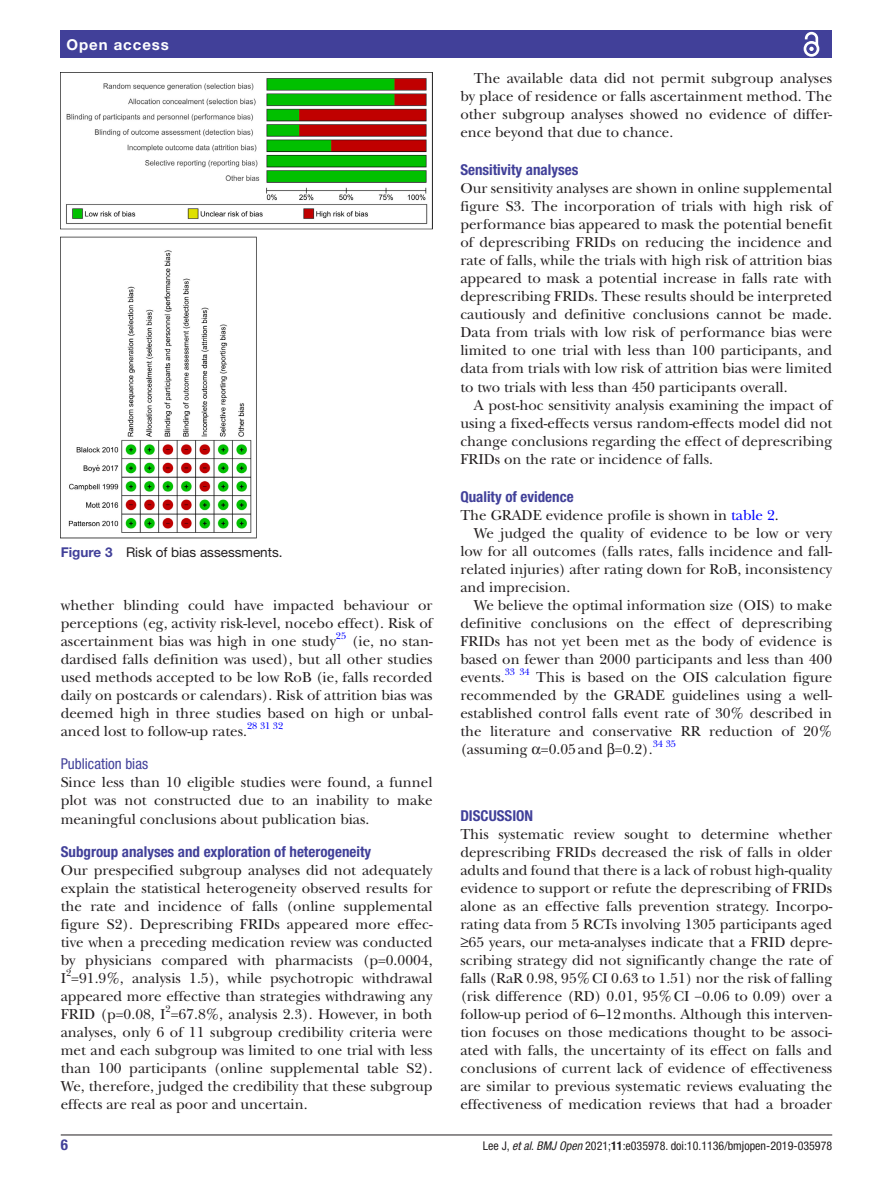
<style>
.page{position:relative;width:893px;height:1191px;background:#fff}
.page>*{position:absolute;margin:0;border:0;box-sizing:border-box;transform-origin:0 0}
.t1{font:15px/18px "New Baskerville";color:#231f20;text-align:justify}
.t2{font:700 condensed 15px "Helvetica Neue LT Std";color:#414099}
.t3{font:condensed 15px "Helvetica Neue LT Std";color:#414099}
.t4{font:700 15px "Helvetica Neue LT Std";letter-spacing:.065em;color:#fff}
.t5{font:13.5px "Helvetica Neue LT Std";color:#231f20}
.t6{font:condensed 12px "Helvetica Neue LT Std";color:#231f20}
.t7{font:9.9px "New Baskerville";color:#00f}
.t8{font:9.9px "New Baskerville";color:#231f20}
.s1{font-weight:700;color:#414099}
.s2{color:#00f}
.s3{font-style:italic}
.s4{font-weight:700}
</style>
<div class="page">
<hr style="left:61px;top:1134px;width:771px;height:1px;background:#231f20">
<div style="left:61px;top:31px;width:771px;height:27px;background:#414099"></div>
<svg style="left:803px;top:31px;width:17px;height:26px"></svg>
<img style="left:61px;top:73px;width:372px;height:466px">
<p class="t4" style="left:66px;top:35px;width:104px">Open access</p>
<p class="t5" style="left:61px;top:544px;width:223px"><span class="s1">Figure 3</span> Risk of bias assessments.</p>
<p class="t1" style="left:61px;top:596px;width:373px">whether blinding could have impacted behaviour or perceptions (eg, activity risk-level, nocebo effect). Risk of ascertainment bias was high in one study</p>
<p class="t7" style="left:336px;top:630px;width:12px">25</p>
<p class="t1" style="left:61px;top:632px;width:373px;text-indent:291px">(ie, no stan&shy;dardised falls definition was used), but all other studies used methods accepted to be low RoB (ie, falls recorded daily on postcards or calendars). Risk of attrition bias was deemed high in three studies based on high or unbal&shy;anced lost to follow-up rates.</p>
<p class="t7" style="left:247px;top:720px;width:38px">28 31 32</p>
<p class="t3" style="left:61px;top:755px;width:89px">Publication bias</p>
<p class="t1" style="left:61px;top:773px;width:373px">Since less than 10 eligible studies were found, a funnel plot was not constructed due to an inability to make meaningful conclusions about publication bias.</p>
<p class="t2" style="left:61px;top:842px;width:312px">Subgroup analyses and exploration of heterogeneity</p>
<p class="t1" style="left:61px;top:861px;width:373px">Our prespecified subgroup analyses did not adequately explain the statistical heterogeneity observed results for the rate and incidence of falls (online supplemental figure S2). Deprescribing FRIDs appeared more effec&shy;tive when a preceding medication review was conducted by physicians compared with pharmacists (p=0.0004, I<sup>2</sup>=91.9%, analysis 1.5), while psychotropic withdrawal appeared more effective than strategies withdrawing any FRID (p=0.08, I =67.8%, analysis 2.3). However, in both</p>
<p class="t8" style="left:166px;top:1003px;width:7px">2</p>
<p class="t1" style="left:61px;top:1023px;width:373px">analyses, only 6 of 11 subgroup credibility criteria were met and each subgroup was limited to one trial with less than 100 participants (online supplemental table S2).<br>We, therefore, judged the credibility that these subgroup effects are real as poor and uncertain.</p>
<p class="t1" style="left:460px;top:69px;width:373px;text-indent:14px">The available data did not permit subgroup analyses by place of residence or falls ascertainment method. The other subgroup analyses showed no evidence of differ&shy;ence beyond that due to chance.</p>
<p class="t2" style="left:460px;top:161px;width:119px">Sensitivity analyses</p>
<p class="t1" style="left:460px;top:180px;width:373px">Our sensitivity analyses are shown in online supplemental figure S3. The incorporation of trials with high risk of performance bias appeared to mask the potential benefit of deprescribing FRIDs on reducing the incidence and rate of falls, while the trials with high risk of attrition bias appeared to mask a potential increase in falls rate with deprescribing FRIDs. These results should be interpreted cautiously and definitive conclusions cannot be made.<br>Data from trials with low risk of performance bias were limited to one trial with less than 100 participants, and data from trials with low risk of attrition bias were limited to two trials with less than 450 participants overall.</p>
<p class="t1" style="left:460px;top:396px;width:373px;text-indent:14px">A post-hoc sensitivity analysis examining the impact of using a fixed-effects versus random-effects model did not change conclusions regarding the effect of deprescribing FRIDs on the rate or incidence of falls.</p>
<p class="t2" style="left:460px;top:487px;width:115px">Quality of evidence</p>
<p class="t1" style="left:460px;top:506px;width:320px">The GRADE evidence profile is shown in <span class="s2">table 2</span>.</p>
<p class="t1" style="left:474px;top:524px;width:360px">We judged the quality of evidence to be low or very</p>
<p class="t1" style="left:460px;top:542px;width:373px">low for all outcomes (falls rates, falls incidence and fall-</p>
<p class="t1" style="left:460px;top:560px;width:373px">related injuries) after rating down for RoB, inconsistency</p>
<p class="t1" style="left:460px;top:578px;width:112px">and imprecision.</p>
<p class="t1" style="left:474px;top:596px;width:360px">We believe the optimal information size (OIS) to make</p>
<p class="t1" style="left:460px;top:614px;width:373px">definitive conclusions on the effect of deprescribing</p>
<p class="t1" style="left:460px;top:632px;width:373px">FRIDs has not yet been met as the body of evidence is</p>
<p class="t1" style="left:460px;top:650px;width:373px">based on fewer than 2000 participants and less than 400</p>
<p class="t1" style="left:460px;top:668px;width:46px">events.</p>
<p class="t7" style="left:505px;top:666px;width:27px">33 34</p>
<p class="t1" style="left:460px;top:668px;width:373px;text-indent:76px">This is based on the OIS calculation figure recommended by the GRADE guidelines using a well&shy;established control falls event rate of 30% described in the literature and conservative RR reduction of 20% (assuming =0.05and =0.2).</p>
<p class="t7" style="left:653px;top:738px;width:25px">34 35</p>
<p class="t2" style="left:460px;top:807px;width:74px">DISCUSSION</p>
<p class="t1" style="left:460px;top:825px;width:373px">This systematic review sought to determine whether deprescribing FRIDs decreased the risk of falls in older adults and found that there is a lack of robust high-quality evidence to support or refute the deprescribing of FRIDs alone as an effective falls prevention strategy. Incorpo&shy;rating data from 5 RCTs involving 1305 participants aged ≥65 years, our meta-analyses indicate that a FRID depre&shy;scribing strategy did not significantly change the rate of falls (RaR 0.98, 95%CI 0.63 to 1.51) nor the risk of falling (risk difference (RD) 0.01, 95%CI −0.06 to 0.09) over a follow-up period of 6–12months. Although this interven&shy;tion focuses on those medications thought to be associ&shy;ated with falls, the uncertainty of its effect on falls and conclusions of current lack of evidence of effectiveness are similar to previous systematic reviews evaluating the effectiveness of medication reviews that had a broader</p>
<p class="t2" style="left:61px;top:1135px;width:9px">6</p>
<p class="t6" style="left:483px;top:1138px;width:351px">Lee J, <span class="s3">et al</span>. <span class="s3">BMJ Open</span> 2021;<span class="s4">11</span>:e035978. doi:10.1136/bmjopen-2019-035978</p>
</div>
